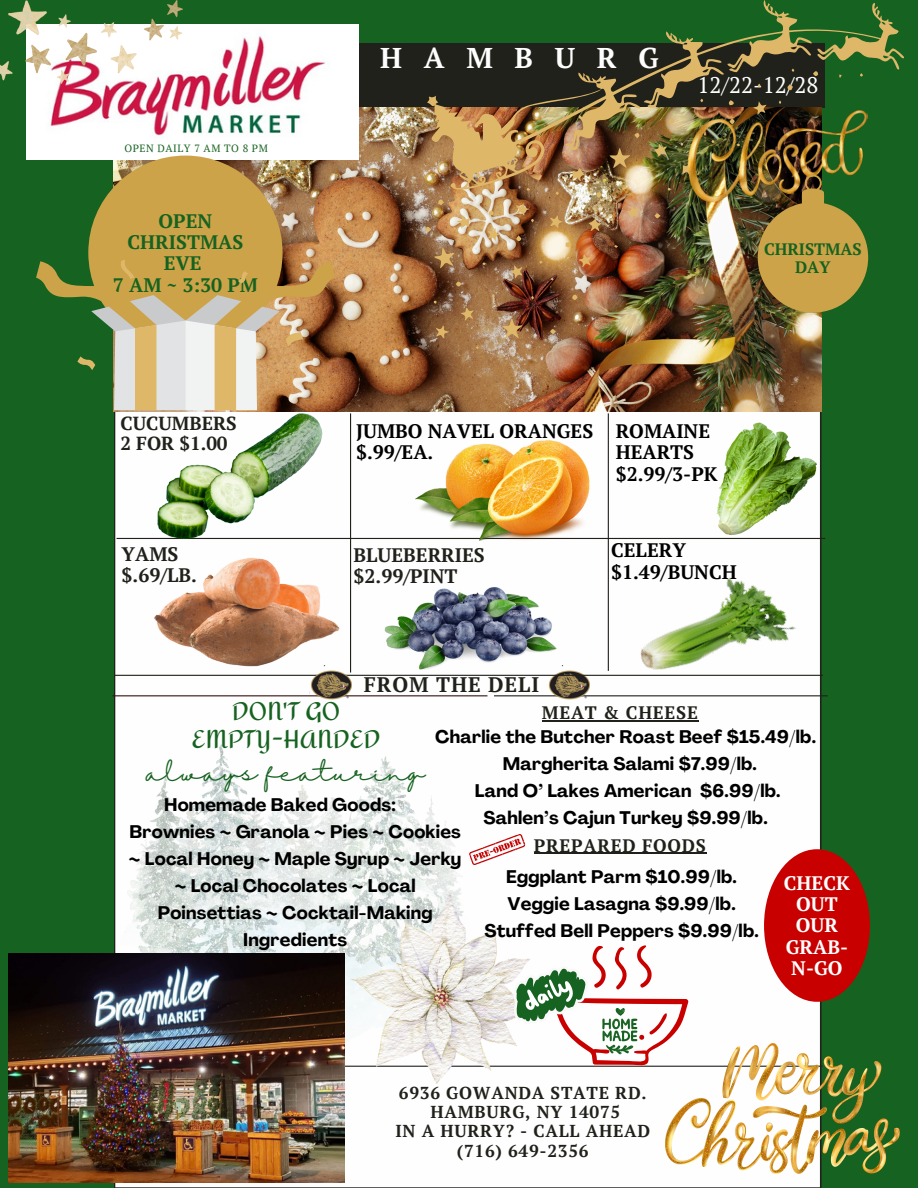
<style>
.page{position:relative;width:918px;height:1188px;background:#166220}
.page>*{position:absolute;margin:0;border:0;box-sizing:border-box;transform-origin:0 0}
.t1{font:700 28.5px "PT Serif";letter-spacing:.765em;color:#fffefe}
.t2{font:25.5px/28.2px "Redressed";color:#166220;text-align:center}
.t3{font:24px "Halimun";color:#166220}
.t4{font:22.5px "PT Serif";color:#fff}
.t5{font:700 21px "PT Serif";letter-spacing:.045em;color:#20211b}
.t6{font:700 19.5px/21.3px "PT Serif";color:#000}
.t7{font:700 19.5px/21.3px "PT Serif";color:#20211b}
.t8{font:700 19.5px/21.3px "PT Serif";color:#166220;text-align:center}
.t9{font:700 19.5px/21.3px "PT Serif";color:#fff;text-align:center}
.t10{font:700 18.9px/20.2px "PT Serif";color:#20211b}
.t11{font:700 18px/27px "Agrandir";letter-spacing:.015em;color:#000;text-align:center}
.t12{font:700 18px "PT Serif";letter-spacing:.045em;color:#20211b}
.t13{font:700 17.25px "PT Serif";letter-spacing:.045em;color:#20211b}
.t14{font:700 16.5px "PT Serif";color:#166220}
.t15{font:10.5px "PT Serif";letter-spacing:.055em;color:#166220}
</style>
<div class="page">
<div style="left:114px;top:313px;width:708px;height:875px;background:#fffefe"></div>
<hr style="left:113px;top:695px;width:374px;height:1px;background:#35140f">
<hr style="left:109px;top:1066px;width:714px;height:1px;background:#20211b">
<hr style="left:494px;top:695px;width:334px;height:1px;background:#20211b">
<div style="left:111px;top:43px;width:713px;height:65px;background:#20211b"></div>
<hr style="left:350px;top:413px;width:1px;height:260px;background:#20211b">
<img style="left:548px;top:665px;width:42px;height:34px">
<hr style="left:608px;top:413px;width:1px;height:258px;background:#20211b">
<hr style="left:117px;top:538px;width:708px;height:1px;background:#20211b">
<hr style="left:114px;top:675px;width:709px;height:1px;background:#20211b">
<img style="left:310px;top:665px;width:41px;height:34px">
<img style="left:120px;top:745px;width:350px;height:302px">
<img style="left:9px;top:954px;width:335px;height:228px">
<svg style="left:468px;top:834px;width:59px;height:32px;background:#f3d0d0"></svg>
<img style="left:384px;top:586px;width:172px;height:85px">
<img style="left:114px;top:108px;width:707px;height:304px">
<img style="left:27px;top:24px;width:332px;height:135px">
<img style="left:415px;top:441px;width:175px;height:101px">
<img style="left:157px;top:456px;width:166px;height:82px">
<img style="left:616px;top:534px;width:207px;height:207px">
<img style="left:147px;top:538px;width:201px;height:135px">
<img style="left:702px;top:411px;width:124px;height:137px">
<div style="left:764px;top:849px;width:106px;height:153px;background:#c90000;border-radius:50%"></div>
<div style="left:88px;top:156px;width:195px;height:194px;background:#cda349;border-radius:50%"></div>
<img style="left:427px;top:0;width:477px;height:190px">
<svg style="left:609px;top:148px;width:21px;height:20px"></svg>
<svg style="left:502px;top:319px;width:20px;height:19px"></svg>
<svg style="left:434px;top:248px;width:20px;height:20px"></svg>
<svg style="left:627px;top:206px;width:12px;height:13px"></svg>
<svg style="left:487px;top:228px;width:13px;height:13px"></svg>
<svg style="left:550px;top:215px;width:13px;height:13px"></svg>
<svg style="left:654px;top:144px;width:13px;height:13px"></svg>
<svg style="left:457px;top:216px;width:13px;height:13px"></svg>
<svg style="left:510px;top:265px;width:12px;height:13px"></svg>
<svg style="left:579px;top:254px;width:13px;height:13px"></svg>
<svg style="left:572px;top:168px;width:13px;height:13px"></svg>
<svg style="left:461px;top:308px;width:13px;height:12px"></svg>
<svg style="left:436px;top:326px;width:13px;height:13px"></svg>
<svg style="left:589px;top:218px;width:13px;height:13px"></svg>
<svg style="left:438px;top:199px;width:6px;height:6px"></svg>
<svg style="left:596px;top:192px;width:6px;height:6px"></svg>
<svg style="left:566px;top:242px;width:5px;height:6px"></svg>
<svg style="left:668px;top:118px;width:6px;height:6px"></svg>
<svg style="left:787px;top:84px;width:6px;height:6px"></svg>
<svg style="left:572px;top:294px;width:5px;height:6px"></svg>
<svg style="left:516px;top:235px;width:5px;height:6px"></svg>
<svg style="left:654px;top:213px;width:7px;height:6px"></svg>
<svg style="left:489px;top:210px;width:5px;height:6px"></svg>
<svg style="left:425px;top:227px;width:6px;height:5px"></svg>
<svg style="left:550px;top:329px;width:6px;height:5px"></svg>
<svg style="left:456px;top:282px;width:6px;height:5px"></svg>
<svg style="left:813px;top:70px;width:5px;height:7px"></svg>
<svg style="left:634px;top:133px;width:6px;height:5px"></svg>
<svg style="left:556px;top:191px;width:3px;height:4px"></svg>
<svg style="left:614px;top:245px;width:4px;height:3px"></svg>
<svg style="left:482px;top:262px;width:4px;height:3px"></svg>
<svg style="left:516px;top:203px;width:18px;height:19px"></svg>
<svg style="left:434px;top:300px;width:3px;height:4px"></svg>
<svg style="left:860px;top:73px;width:3px;height:4px"></svg>
<svg style="left:476px;top:172px;width:4px;height:6px"></svg>
<img style="left:351px;top:894px;width:187px;height:190px">
<svg style="left:501px;top:943px;width:188px;height:123px;background:#ded3cb"></svg>
<img style="left:681px;top:97px;width:196px;height:111px">
<img style="left:749px;top:149px;width:119px;height:164px">
<img style="left:0;top:0;width:183px;height:83px">
<img style="left:666px;top:1043px;width:234px;height:131px">
<hr style="left:542px;top:720px;width:157px;height:2px;background:#20211b">
<hr style="left:534px;top:853px;width:173px;height:1px;background:#20211b">
<svg style="left:36px;top:260px;width:299px;height:196px"></svg>
<p class="t15" style="left:114px;top:138px;width:145px">OPEN DAILY 7 AM TO 8 PM</p>
<p class="t15" style="left:124px;top:141px;width:145px">OPEN DAILY 7 AM TO 8 PM</p>
<p class="t8" style="left:113px;top:210px;width:147px">OPEN<br>CHRISTMAS<br>EVE<br>7 AM ~ 3:30 PM</p>
<p class="t1" style="left:380px;top:38px;width:280px">HAMBURG</p>
<p class="t4" style="left:698px;top:69px;width:122px">12/22-12/28</p>
<p class="t14" style="left:764px;top:238px;width:99px">CHRISTMAS</p>
<p class="t14" style="left:795px;top:256px;width:37px">DAY</p>
<h6 class="t10" style="left:120px;top:412px;width:118px">CUCUMBERS<br>2 FOR $1.00</h6>
<h6 class="t6" style="left:356px;top:420px;width:239px">JUMBO NAVEL ORANGES $.99/EA.</h6>
<p class="t6" style="left:616px;top:420px;width:103px">ROMAINE<br>HEARTS $2.99/3-PK</p>
<h6 class="t7" style="left:122px;top:543px;width:77px">YAMS $.69/LB.</h6>
<p class="t6" style="left:611px;top:539px;width:127px">CELERY $1.49/BUNCH</p>
<p class="t7" style="left:354px;top:544px;width:133px">BLUEBERRIES $2.99/PINT</p>
<p class="t5" style="left:364px;top:670px;width:177px">FROM THE DELI</p>
<h4 class="t2" style="left:192px;top:697px;width:190px">DON'T GO<br>EMPTY-HANDED</h4>
<h2 class="t3" style="left:147px;top:758px;width:280px">always featuring</h2>
<h6 class="t11" style="left:164px;top:793px;width:233px">Homemade Baked Goods:</h6>
<p class="t11" style="left:129px;top:820px;width:334px">Brownies ~ Granola ~ Pies ~ Cookies ~ Local Honey ~ Maple Syrup ~ Jerky ~ Local Chocolates ~ Local<br>Poinsettias ~ Cocktail-Making<br>Ingredients</p>
<p class="t12" style="left:542px;top:701px;width:158px">MEAT &amp; CHEESE</p>
<p class="t11" style="left:435px;top:725px;width:382px">Charlie the Butcher Roast Beef $15.49/lb.</p>
<h6 class="t11" style="left:503px;top:752px;width:256px">Margherita Salami $7.99/lb.</h6>
<p class="t11" style="left:475px;top:779px;width:307px">Land O’ Lakes American $6.99/lb.</p>
<p class="t11" style="left:484px;top:806px;width:286px">Sahlen’s Cajun Turkey $9.99/lb.</p>
<p class="t12" style="left:534px;top:833px;width:173px">PREPARED FOODS</p>
<p class="t11" style="left:506px;top:865px;width:232px">Eggplant Parm $10.99/lb.</p>
<h6 class="t11" style="left:508px;top:892px;width:230px">Veggie Lasagna $9.99/lb.</h6>
<h6 class="t11" style="left:484px;top:919px;width:276px">Stuffed Bell Peppers $9.99/lb.</h6>
<p class="t9" style="left:784px;top:872px;width:68px">CHECK<br>OUT<br>OUR<br>GRAB-<br>N-GO</p>
<p class="t13" style="left:399px;top:1081px;width:249px">6936 GOWANDA STATE RD.</p>
<h1 class="t13" style="left:431px;top:1100px;width:191px">HAMBURG, NY 14075</h1>
<h5 class="t13" style="left:395px;top:1120px;width:256px">IN A HURRY? - CALL AHEAD</h5>
<p class="t13" style="left:457px;top:1139px;width:133px">(716) 649-2356</p>
</div>
